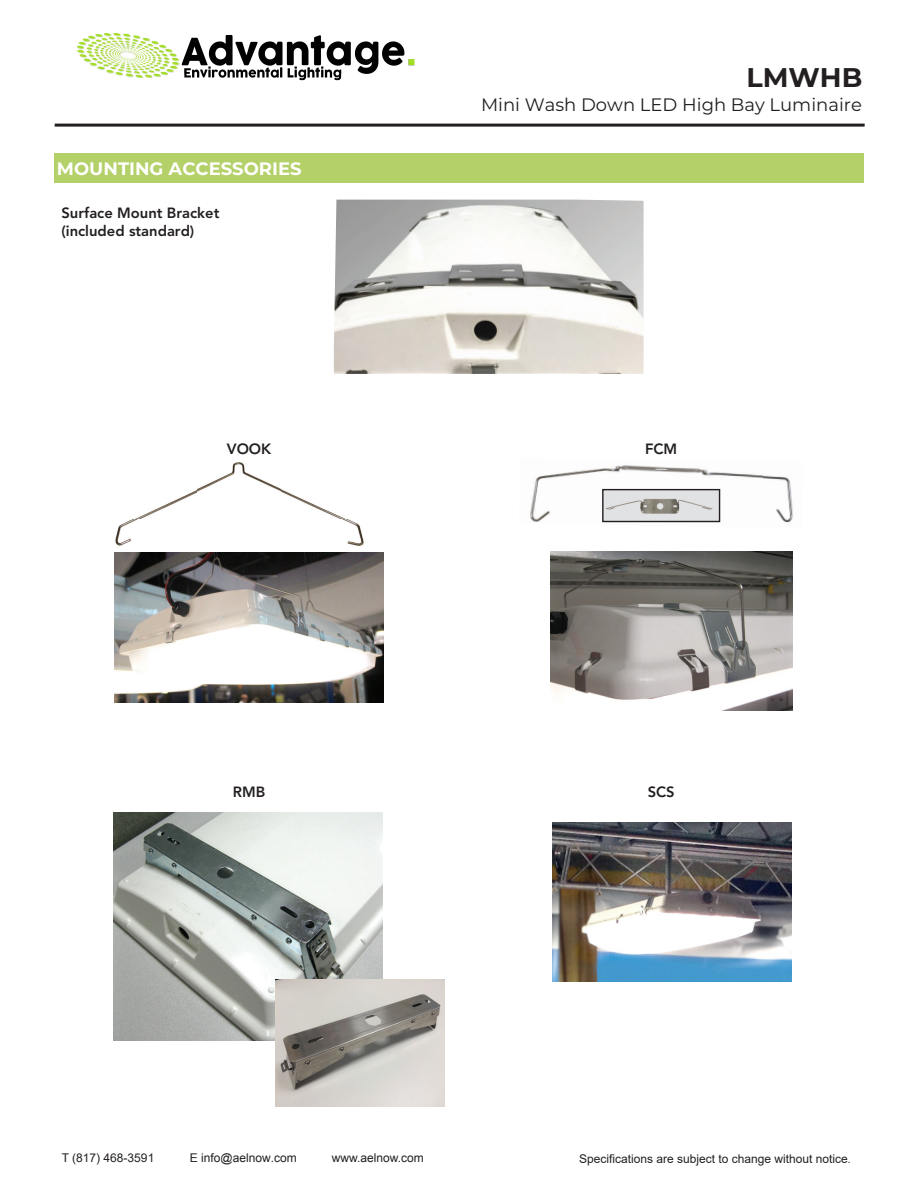
<style>
.page{position:relative;width:918px;height:1188px;background:#fff}
.page>*{position:absolute;margin:0;border:0;box-sizing:border-box;transform-origin:0 0}
.t1{font:700 27px "Montserrat";color:#231f20}
.t2{font:18px "Montserrat";color:#231f20}
.t3{font:700 18px "Montserrat";color:#fff}
.t4{font:800 14.7px/17.7px "Avenir LT Pro";color:#231f20}
.t5{font:12px "Arial";color:#231f20}
.t6{font:12px "Arial";color:#231f20}
.s1{font-family:"Arial Narrow"}
</style>
<div class="page">
<hr style="left:55px;top:124px;width:810px;height:3px;background:#231f20">
<img style="left:77px;top:32px;width:338px;height:48px">
<div style="left:54px;top:153px;width:810px;height:29px;background:#b4d069"></div>
<img style="left:115px;top:462px;width:249px;height:84px">
<img style="left:530px;top:465px;width:232px;height:58px">
<img style="left:762px;top:475px;width:31px;height:48px">
<img style="left:604px;top:491px;width:112px;height:29px">
<div style="left:602px;top:489px;width:118px;height:33px;border:1px solid #231f20"></div>
<img style="left:114px;top:553px;width:270px;height:150px">
<img style="left:551px;top:552px;width:241px;height:159px">
<img style="left:113px;top:813px;width:269px;height:228px">
<img style="left:275px;top:979px;width:170px;height:127px">
<img style="left:553px;top:822px;width:238px;height:159px">
<img style="left:334px;top:200px;width:310px;height:174px">
<p class="t3" style="left:57px;top:156px;width:246px">MOUNTING ACCESSORIES</p>
<p class="t4" style="left:61px;top:204px;width:159px">Surface Mount Bracket (included standard)</p>
<h1 class="t1" style="left:746px;top:58px;width:117px">LMWHB</h1>
<p class="t2" style="left:481px;top:92px;width:382px">Mini Wash Down LED High Bay Luminaire</p>
<p class="t4" style="left:227px;top:440px;width:46px">VOOK</p>
<p class="t4" style="left:645px;top:440px;width:34px">FCM</p>
<p class="t4" style="left:233px;top:784px;width:34px">RMB</p>
<p class="t4" style="left:648px;top:783px;width:29px">SCS</p>
<p class="t6" style="left:62px;top:1150px;width:94px">T (817) 468-3591</p>
<p class="t6" style="left:190px;top:1150px;width:108px">E info@aelnow.com</p>
<p class="t6" style="left:332px;top:1150px;width:94px">www.aelnow.com</p>
<p class="t5" style="left:579px;top:1151px;width:273px">Specifications are subject to change without notice<span class="s1">.</span></p>
</div>
